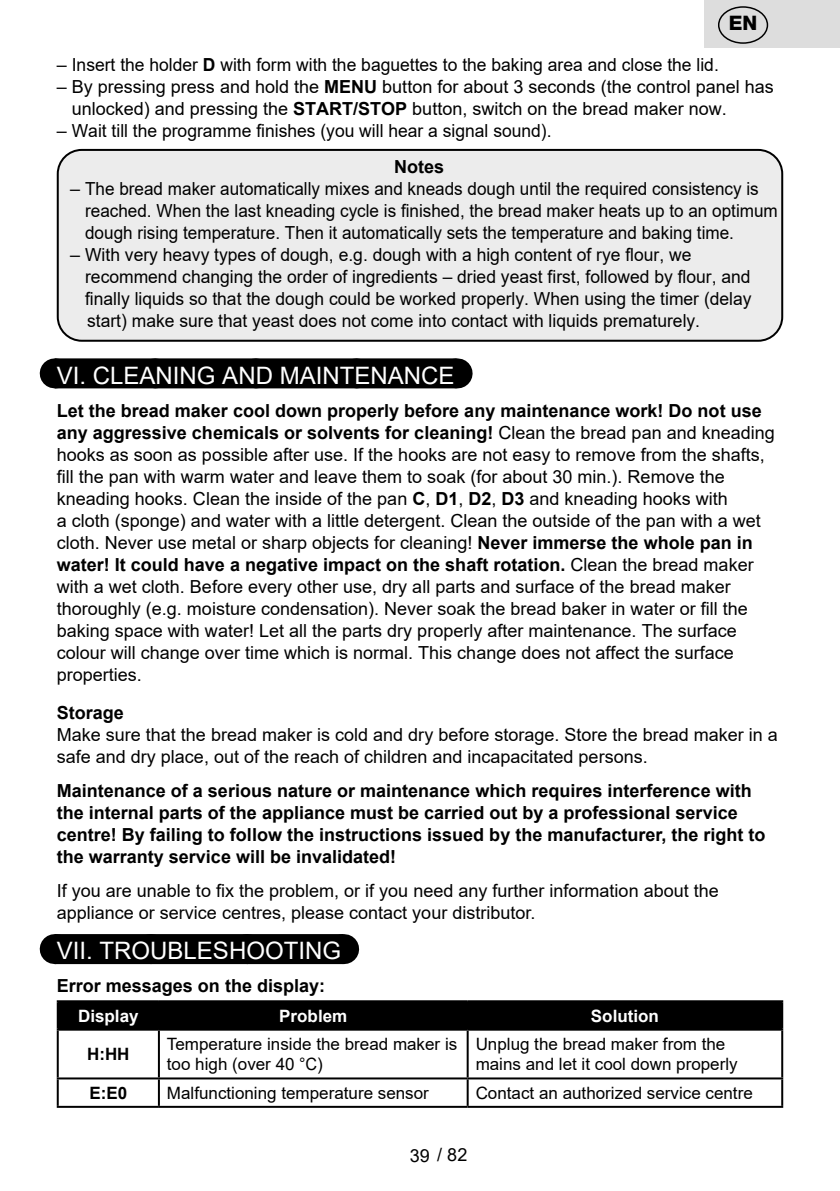
<style>
.page{position:relative;width:840px;height:1191px;background:#fff}
.page>*{position:absolute;margin:0;border:0;box-sizing:border-box;transform-origin:0 0}
.Grafický_nadpis_ETA{font:24px "Arial";color:#fff}
.t1{font:800 20px "Helvetica Neue OT";color:#000}
.Normální{font:18px/22px "Arial";color:#000}
._3_Text{font:700 18px/22px "Arial";color:#000}
.Normální-2{font:700 18px "Arial";color:#000}
.t2{font:17px/20.4px "Arial";color:#000}
.t3{font:700 17px "Arial";color:#fff}
.t4{font:700 17px "Arial";color:#000}
.s1{font-weight:700}
</style>
<div class="page">
<div style="left:704px;top:0;width:135px;height:48px;background:#ddd"></div>
<div style="left:717px;top:6px;width:50px;height:38px;border:1px solid #000;border-radius:50%"></div>
<div style="left:55px;top:358px;width:401px;height:30px;background:#000"></div>
<svg style="left:155px;top:358px;width:251px;height:1px"></svg>
<hr style="left:456px;top:358px;width:1px;height:30px;background:#000">
<div style="left:55px;top:934px;width:288px;height:30px;background:#000"></div>
<svg style="left:154px;top:934px;width:141px;height:1px"></svg>
<hr style="left:343px;top:934px;width:1px;height:30px;background:#000">
<div style="left:58px;top:150px;width:723px;height:191px;background:#ececec;border-radius:24px"></div>
<div style="left:57px;top:149px;width:725px;height:193px;border:2px solid #000;border-radius:24px"></div>
<div style="left:59px;top:1002px;width:721px;height:26px;background:#000"></div>
<hr style="left:57px;top:1000px;width:102px;height:2px;background:#000">
<hr style="left:57px;top:1002px;width:2px;height:26px;background:#000">
<hr style="left:159px;top:1000px;width:308px;height:2px;background:#000">
<hr style="left:158px;top:1002px;width:2px;height:26px;background:#000">
<hr style="left:467px;top:1000px;width:315px;height:2px;background:#000">
<hr style="left:466px;top:1002px;width:2px;height:26px;background:#000">
<hr style="left:780px;top:1002px;width:2px;height:26px;background:#000">
<hr style="left:57px;top:1028px;width:102px;height:2px;background:#000">
<hr style="left:57px;top:1030px;width:2px;height:47px;background:#000">
<hr style="left:159px;top:1028px;width:308px;height:2px;background:#000">
<hr style="left:158px;top:1030px;width:2px;height:47px;background:#000">
<hr style="left:467px;top:1028px;width:315px;height:2px;background:#000">
<hr style="left:466px;top:1030px;width:2px;height:47px;background:#000">
<hr style="left:780px;top:1030px;width:2px;height:47px;background:#000">
<hr style="left:57px;top:1077px;width:102px;height:2px;background:#000">
<hr style="left:57px;top:1079px;width:2px;height:26px;background:#000">
<hr style="left:159px;top:1077px;width:308px;height:2px;background:#000">
<hr style="left:158px;top:1079px;width:2px;height:26px;background:#000">
<hr style="left:467px;top:1077px;width:315px;height:2px;background:#000">
<hr style="left:466px;top:1079px;width:2px;height:26px;background:#000">
<hr style="left:780px;top:1079px;width:2px;height:26px;background:#000">
<hr style="left:57px;top:1105px;width:102px;height:2px;background:#000">
<hr style="left:159px;top:1105px;width:308px;height:2px;background:#000">
<hr style="left:467px;top:1105px;width:315px;height:2px;background:#000">
<p class="t1" style="left:728px;top:11px;width:30px">EN</p>
<p class="Normální" style="left:57px;top:54px;width:663px">– Insert the holder <span class="s1">D</span> with form with the baguettes to the baking area and close the lid.</p>
<p class="Normální" style="left:72px;top:76px;width:703px;text-indent:-15px">– By pressing press and hold the <span class="s1">MENU</span> button for about 3 seconds (the control panel has unlocked) and pressing the <span class="s1">START/STOP</span> button, switch on the bread maker now.</p>
<p class="Normální" style="left:57px;top:120px;width:496px">– Wait till the programme finishes (you will hear a signal sound).</p>
<p class="Normální-2" style="left:394px;top:154px;width:52px">Notes</p>
<p class="Normální" style="left:85px;top:178px;width:693px;text-indent:-15px">– The bread maker automatically mixes and kneads dough until the required consistency is reached. When the last kneading cycle is finished, the bread maker heats up to an optimum dough rising temperature. Then it automatically sets the temperature and baking time.</p>
<p class="Normální" style="left:85px;top:244px;width:667px;text-indent:-15px">– With very heavy types of dough, e.g. dough with a high content of rye flour, we recommend changing the order of ingredients – dried yeast first, followed by flour, and finally liquids so that the dough could be worked properly. When using the timer (delay start) make sure that yeast does not come into contact with liquids prematurely.</p>
<p class="Grafický_nadpis_ETA" style="left:57px;top:359px;width:399px">VI. CLEANING AND MAINTENANCE</p>
<p class="Normální" style="left:57px;top:399px;width:719px"><span class="s1">Let the bread maker cool down properly before any maintenance work! Do not use any aggressive chemicals or solvents for cleaning!</span> Clean the bread pan and kneading hooks as soon as possible after use. If the hooks are not easy to remove from the shafts, fill the pan with warm water and leave them to soak (for about 30 min.). Remove the kneading hooks. Clean the inside of the pan <span class="s1">C</span>, <span class="s1">D1</span>, <span class="s1">D2</span>, <span class="s1">D3</span> and kneading hooks with<br>a cloth (sponge) and water with a little detergent. Clean the outside of the pan with a wet cloth. Never use metal or sharp objects for cleaning! <span class="s1">Never immerse the whole pan in water! It could have a negative impact on the shaft rotation.</span> Clean the bread maker with a wet cloth. Before every other use, dry all parts and surface of the bread maker thoroughly (e.g. moisture condensation). Never soak the bread baker in water or fill the baking space with water! Let all the parts dry properly after maintenance. The surface colour will change over time which is normal. This change does not affect the surface properties.</p>
<p class="Normální-2" style="left:57px;top:700px;width:69px">Storage</p>
<p class="Normální" style="left:57px;top:723px;width:722px">Make sure that the bread maker is cold and dry before storage. Store the bread maker in a safe and dry place, out of the reach of children and incapacitated persons.</p>
<p class="_3_Text" style="left:57px;top:780px;width:710px">Maintenance of a serious nature or maintenance which requires interference with the internal parts of the appliance must be carried out by a professional service centre! By failing to follow the instructions issued by the manufacturer, the right to the warranty service will be invalidated!</p>
<p class="Normální" style="left:57px;top:879px;width:663px">If you are unable to fix the problem, or if you need any further information about the appliance or service centres, please contact your distributor.</p>
<p class="Grafický_nadpis_ETA" style="left:57px;top:934px;width:286px">VII. TROUBLESHOOTING</p>
<p class="_3_Text" style="left:57px;top:975px;width:270px">Error messages on the display:</p>
<p class="t3" style="left:78px;top:1003px;width:62px">Display</p>
<p class="t3" style="left:279px;top:1003px;width:70px">Problem</p>
<p class="t3" style="left:590px;top:1003px;width:69px">Solution</p>
<p class="t4" style="left:87px;top:1042px;width:44px">H:HH</p>
<p class="t2" style="left:167px;top:1033px;width:292px">Temperature inside the bread maker is too high (over 40 °C)</p>
<p class="t2" style="left:475px;top:1033px;width:263px">Unplug the bread maker from the mains and let it cool down properly</p>
<p class="t4" style="left:89px;top:1080px;width:39px">E:E0</p>
<p class="t2" style="left:167px;top:1082px;width:263px">Malfunctioning temperature sensor</p>
<p class="t2" style="left:475px;top:1082px;width:278px">Contact an authorized service centre</p>
<p class="Normální" style="left:410px;top:1143px;width:59px">39 / 82</p>
</div>
